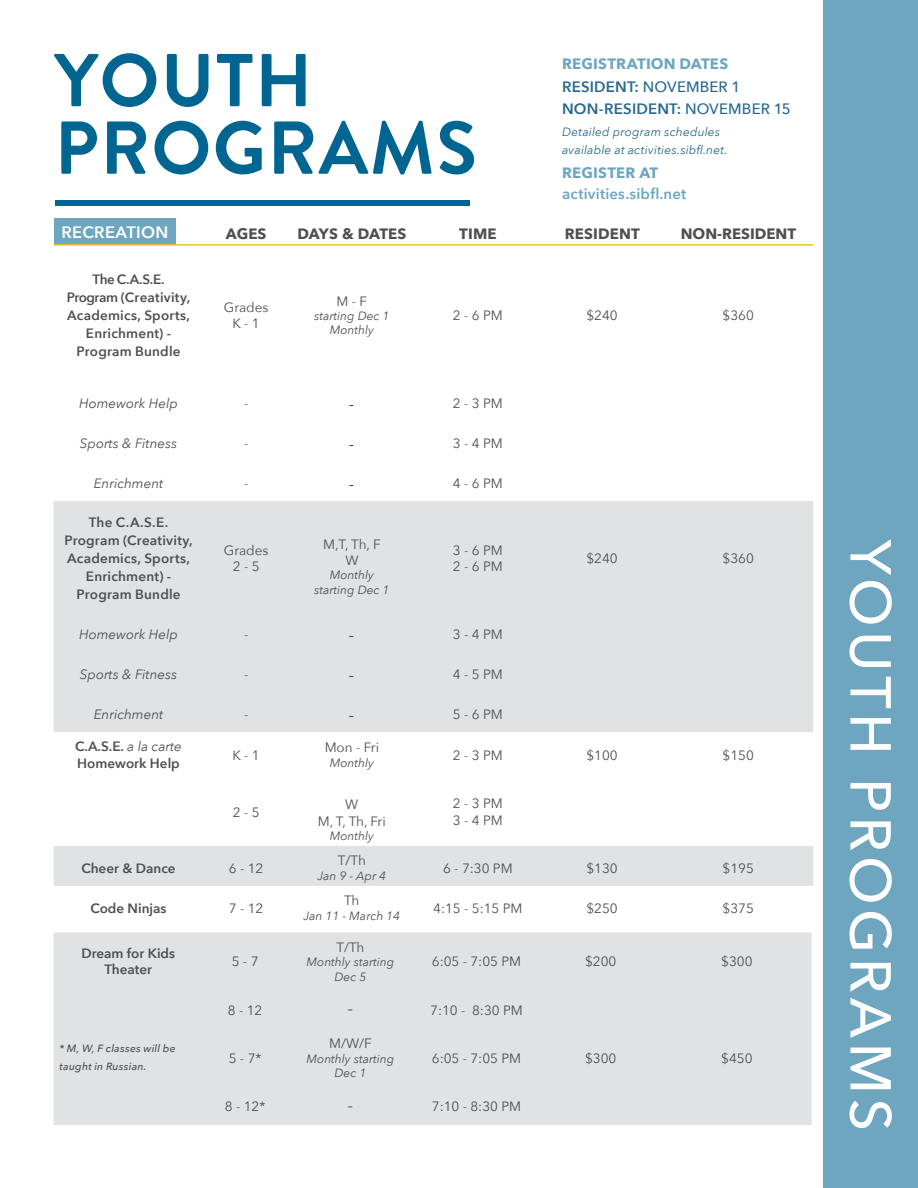
<style>
.page{position:relative;width:918px;height:1188px;background:#fff}
.page>*{position:absolute;margin:0;border:0;box-sizing:border-box;transform-origin:0 0}
.t1{font:700 74.7px/67.5px "Brandon Grotesque";letter-spacing:.02em;color:#006691}
.t2{font:500 57px "Avenir Next";letter-spacing:.08em;color:#fff}
.t3{font:italic 18px "Avenir Next";color:#4e4f4f}
.t4{font:18px "Minion Pro";color:#4e4f4f}
.t5{font:600 16.5px "Avenir Next";letter-spacing:.02em;color:#fff}
.t6{font:600 15px/22.5px "Avenir Next";letter-spacing:.01em;color:#276890}
.t7{font:600 15px/21px "Avenir Next";letter-spacing:.015em;color:#6ea6bf}
.t8{font:700 15px "Avenir Next";letter-spacing:.01em;color:#4f4f4f}
.t9{font:700 15px "Avenir Next";letter-spacing:-.015em;color:#4f4f4f}
.t10{font:13.5px/16.2px "Avenir Next";color:#4e4f4f;text-align:center}
.t11{font:600 13.5px/18px "Avenir Next";letter-spacing:.015em;color:#4e4f4f;text-align:center}
.t12{font:italic 13.5px "Avenir Next";color:#4e4f4f}
.t13{font:italic 12px/14.4px "Avenir Next";color:#4e4f4f;text-align:center}
.t14{font:italic 12px/18px "Avenir Next";letter-spacing:.015em;color:#276890}
.t15{font:italic 500 10.5px/18px "Avenir Next";letter-spacing:.02em;color:#4f4f4f}
.s1{font-weight:700;color:#6ea6bf}
.s2{font-weight:500}
.s3{font-weight:700}
.s4{font-weight:400;font-style:italic}
</style>
<div class="page">
<div style="left:55px;top:200px;width:415px;height:5px;background:#006691"></div>
<div style="left:824px;top:0;width:94px;height:1188px;background:#6ea6bf"></div>
<div style="left:54px;top:219px;width:122px;height:26px;background:#6ea6bf"></div>
<svg style="left:54px;top:501px;width:759px;height:385px;fill:#e1e2e4"></svg>
<hr style="left:54px;top:244px;width:150px;height:2px;background:#f3c314">
<hr style="left:204px;top:244px;width:85px;height:2px;background:#f3c314">
<hr style="left:289px;top:244px;width:126px;height:2px;background:#f3c314">
<hr style="left:415px;top:244px;width:126px;height:2px;background:#f3c314">
<hr style="left:541px;top:244px;width:122px;height:2px;background:#f3c314">
<hr style="left:663px;top:244px;width:150px;height:2px;background:#f3c314">
<div style="left:54px;top:932px;width:758px;height:193px;background:#e1e2e4"></div>
<h2 class="t1" style="left:55px;top:48px;width:424px">YOUTH<br>PROGRAMS</h2>
<p class="t6" style="left:562px;top:52px;width:230px"><span class="s1">REGISTRATION DATES<br></span>RESIDENT: <span class="s2">NOVEMBER 1<br></span>NON-RESIDENT: <span class="s2">NOVEMBER 15</span></p>
<p class="t14" style="left:562px;top:122px;width:167px">Detailed program schedules available at activities.sibfl.net.</p>
<p class="t7" style="left:562px;top:162px;width:126px"><span class="s3">REGISTER AT </span>activities.sibfl.net</p>
<p class="t5" style="left:61px;top:218px;width:108px">RECREATION</p>
<p class="t8" style="left:226px;top:220px;width:42px">AGES</p>
<p class="t9" style="left:297px;top:220px;width:111px">DAYS &amp; DATES</p>
<p class="t8" style="left:459px;top:220px;width:39px">TIME</p>
<p class="t8" style="left:565px;top:220px;width:77px">RESIDENT</p>
<p class="t8" style="left:681px;top:220px;width:117px">NON-RESIDENT</p>
<p class="t11" style="left:67px;top:270px;width:125px">The C.A.S.E.<br>Program (Creativity,<br>Academics, Sports,<br>Enrichment) -<br>Program Bundle</p>
<p class="t10" style="left:337px;top:292px;width:32px">M - F</p>
<p class="t13" style="left:314px;top:308px;width:77px">starting Dec 1<br>Monthly</p>
<p class="t10" style="left:453px;top:307px;width:51px">2 - 6 PM</p>
<p class="t10" style="left:586px;top:307px;width:33px">$240</p>
<p class="t10" style="left:723px;top:307px;width:33px">$360</p>
<p class="t10" style="left:224px;top:298px;width:46px">Grades<br>K - 1</p>
<p class="t12" style="left:79px;top:392px;width:100px">Homework Help</p>
<p class="t10" style="left:244px;top:395px;width:6px">-</p>
<p class="t3" style="left:349px;top:389px;width:7px">-</p>
<p class="t10" style="left:453px;top:395px;width:51px">2 - 3 PM</p>
<p class="t12" style="left:80px;top:432px;width:99px">Sports &amp; Fitness</p>
<p class="t10" style="left:244px;top:435px;width:6px">-</p>
<p class="t3" style="left:349px;top:429px;width:7px">-</p>
<p class="t10" style="left:453px;top:435px;width:51px">3 - 4 PM</p>
<p class="t12" style="left:94px;top:472px;width:71px">Enrichment</p>
<p class="t10" style="left:244px;top:474px;width:6px">-</p>
<p class="t3" style="left:349px;top:469px;width:7px">-</p>
<p class="t10" style="left:453px;top:474px;width:51px">4 - 6 PM</p>
<p class="t11" style="left:64px;top:513px;width:130px">The C.A.S.E.<br>Program (Creativity,<br>Academics, Sports,<br>Enrichment) -<br>Program Bundle</p>
<p class="t10" style="left:224px;top:542px;width:46px">Grades<br>2 - 5</p>
<p class="t10" style="left:323px;top:535px;width:59px">M,T, Th, F<br>W</p>
<p class="t13" style="left:314px;top:568px;width:77px">Monthly starting Dec 1</p>
<p class="t10" style="left:453px;top:542px;width:51px;text-align:left">3 - 6 PM<br>2 - 6 PM</p>
<p class="t10" style="left:586px;top:550px;width:33px">$240</p>
<p class="t10" style="left:723px;top:550px;width:33px">$360</p>
<p class="t12" style="left:79px;top:623px;width:100px">Homework Help</p>
<p class="t10" style="left:244px;top:626px;width:6px">-</p>
<p class="t3" style="left:349px;top:620px;width:7px">-</p>
<p class="t10" style="left:453px;top:626px;width:51px">3 - 4 PM</p>
<p class="t12" style="left:80px;top:663px;width:99px">Sports &amp; Fitness</p>
<p class="t10" style="left:244px;top:665px;width:6px">-</p>
<p class="t3" style="left:349px;top:660px;width:7px">-</p>
<p class="t10" style="left:453px;top:665px;width:51px">4 - 5 PM</p>
<p class="t12" style="left:94px;top:703px;width:71px">Enrichment</p>
<p class="t10" style="left:244px;top:705px;width:6px">-</p>
<p class="t3" style="left:349px;top:700px;width:7px">-</p>
<p class="t10" style="left:453px;top:705px;width:51px">5 - 6 PM</p>
<p class="t11" style="left:75px;top:738px;width:108px;line-height:16.2px;text-align:left">C.A.S.E. <span class="s4">a la carte<br></span>Homework Help</p>
<p class="t10" style="left:233px;top:746px;width:29px">K - 1</p>
<p class="t10" style="left:325px;top:739px;width:56px">Mon - Fri</p>
<p class="t13" style="left:330px;top:755px;width:46px">Monthly</p>
<p class="t10" style="left:453px;top:746px;width:51px">2 - 3 PM</p>
<p class="t10" style="left:586px;top:746px;width:33px">$100</p>
<p class="t10" style="left:723px;top:746px;width:33px">$150</p>
<p class="t10" style="left:233px;top:803px;width:28px">2 - 5</p>
<p class="t10" style="left:318px;top:796px;width:69px">W<br>M, T, Th, Fri</p>
<p class="t13" style="left:330px;top:828px;width:46px">Monthly</p>
<p class="t11" style="left:81px;top:859px;width:96px">Cheer &amp; Dance</p>
<p class="t10" style="left:229px;top:859px;width:36px">6 - 12</p>
<p class="t11" style="left:90px;top:899px;width:78px">Code Ninjas</p>
<p class="t10" style="left:229px;top:899px;width:36px">7 - 12</p>
<p class="t10" style="left:338px;top:852px;width:30px">T/Th</p>
<p class="t13" style="left:318px;top:868px;width:70px">Jan 9 - Apr 4</p>
<p class="t10" style="left:344px;top:892px;width:17px">Th</p>
<p class="t13" style="left:304px;top:908px;width:98px">Jan 11 - March 14</p>
<p class="t10" style="left:453px;top:795px;width:51px;text-align:left">2 - 3 PM<br>3 - 4 PM</p>
<p class="t10" style="left:443px;top:859px;width:71px">6 - 7:30 PM</p>
<p class="t10" style="left:586px;top:859px;width:33px">$130</p>
<p class="t10" style="left:723px;top:859px;width:33px">$195</p>
<p class="t10" style="left:433px;top:899px;width:91px">4:15 - 5:15 PM</p>
<p class="t10" style="left:586px;top:899px;width:33px">$250</p>
<p class="t10" style="left:723px;top:899px;width:33px">$375</p>
<p class="t11" style="left:81px;top:945px;width:95px;line-height:16.2px">Dream for Kids<br>Theater</p>
<p class="t10" style="left:232px;top:953px;width:28px">5 - 7</p>
<p class="t10" style="left:336px;top:939px;width:30px">T/Th</p>
<p class="t13" style="left:307px;top:954px;width:89px">Monthly starting<br>Dec 5</p>
<p class="t10" style="left:432px;top:953px;width:91px">6:05 - 7:05 PM</p>
<p class="t10" style="left:585px;top:953px;width:33px">$200</p>
<p class="t10" style="left:721px;top:953px;width:33px">$300</p>
<p class="t10" style="left:228px;top:1001px;width:36px">8 - 12</p>
<p class="t4" style="left:347px;top:997px;width:8px">-</p>
<p class="t10" style="left:430px;top:1001px;width:94px">7:10 - 8:30 PM</p>
<p class="t15" style="left:60px;top:1039px;width:118px">* M, W, F classes will be taught in Russian.</p>
<p class="t10" style="left:229px;top:1049px;width:34px">5 - 7*</p>
<p class="t10" style="left:329px;top:1035px;width:44px">M/W/F</p>
<p class="t13" style="left:307px;top:1051px;width:89px">Monthly starting<br>Dec 1</p>
<p class="t10" style="left:432px;top:1049px;width:91px">6:05 - 7:05 PM</p>
<p class="t10" style="left:585px;top:1049px;width:33px">$300</p>
<p class="t10" style="left:721px;top:1049px;width:33px">$450</p>
<p class="t10" style="left:225px;top:1098px;width:42px">8 - 12*</p>
<p class="t4" style="left:347px;top:1093px;width:8px">-</p>
<p class="t10" style="left:432px;top:1098px;width:91px">7:10 - 8:30 PM</p>
<h2 class="t2" style="left:919px;top:539px;width:593px;rotate:90deg">YOUTH PROGRAMS</h2>
</div>
